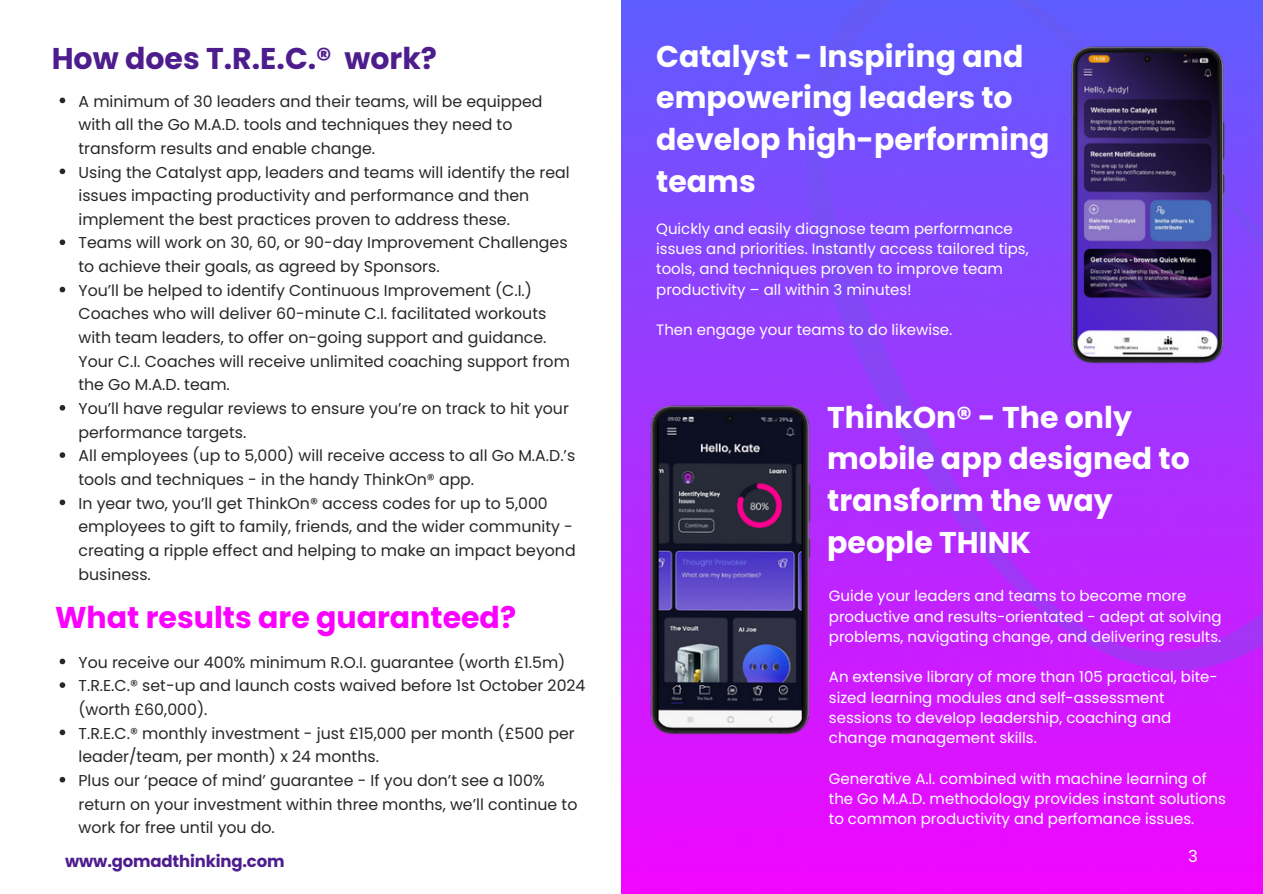
<style>
.page{position:relative;width:1263px;height:894px;background:#fff}
.page>*{position:absolute;margin:0;border:0;box-sizing:border-box;transform-origin:0 0}
.t1{font:700 30px/41.7px "Poppins";color:#fff}
.t2{font:700 30px "Poppins";color:#fa00ff}
.t3{font:700 30px "Poppins";color:#4e1d8d}
.t4{font:700 16.5px "Poppins";letter-spacing:-.01em;color:#4e1d8d}
.t5{font:16.5px "Poppins";color:#fff}
.t6{font:15.75px/23.7px "Poppins";color:#272727}
.t7{font:15px/20.2px "Poppins";color:#fff}
</style>
<div class="page">
<img style="left:622px;top:0;width:641px;height:893px">
<img style="left:681px;top:0;width:582px;height:748px">
<svg style="left:60px;top:98px;width:5px;height:5px"></svg>
<svg style="left:60px;top:168px;width:5px;height:6px"></svg>
<svg style="left:60px;top:239px;width:5px;height:6px"></svg>
<svg style="left:60px;top:287px;width:5px;height:5px"></svg>
<svg style="left:60px;top:405px;width:5px;height:5px"></svg>
<svg style="left:60px;top:452px;width:5px;height:6px"></svg>
<svg style="left:60px;top:499px;width:5px;height:6px"></svg>
<img style="left:947px;top:39px;width:290px;height:350px">
<img style="left:621px;top:378px;width:318px;height:383px">
<svg style="left:60px;top:658px;width:5px;height:6px"></svg>
<svg style="left:60px;top:682px;width:5px;height:5px"></svg>
<svg style="left:60px;top:729px;width:5px;height:6px"></svg>
<svg style="left:60px;top:776px;width:5px;height:6px"></svg>
<p class="t1" style="left:656px;top:35px;width:395px">Catalyst - Inspiring and empowering leaders to develop high-performing teams</p>
<p class="t7" style="left:656px;top:218px;width:374px">Quickly and easily diagnose team performance issues and priorities. Instantly access tailored tips, tools, and techniques proven to improve team productivity – all within 3 minutes!</p>
<p class="t7" style="left:656px;top:320px;width:298px">Then engage your teams to do likewise.</p>
<p class="t3" style="left:52px;top:37px;width:387px">How does T.R.E.C.® work?</p>
<p class="t6" style="left:79px;top:89px;width:465px">A minimum of 30 leaders and their teams, will be equipped with all the Go M.A.D. tools and techniques they need to transform results and enable change.</p>
<h1 class="t6" style="left:79px;top:160px;width:493px">Using the Catalyst app, leaders and teams will identify the real issues impacting productivity and performance and then implement the best practices proven to address these.</h1>
<h1 class="t6" style="left:79px;top:231px;width:491px">Teams will work on 30, 60, or 90-day Improvement Challenges to achieve their goals, as agreed by Sponsors.</h1>
<p class="t6" style="left:79px;top:278px;width:493px">You’ll be helped to identify Continuous Improvement (C.I.)<br>Coaches who will deliver 60-minute C.I. facilitated workouts with team leaders, to offer on-going support and guidance.<br>Your C.I. Coaches will receive unlimited coaching support from the Go M.A.D. team.</p>
<p class="t6" style="left:79px;top:396px;width:492px">You’ll have regular reviews to ensure you’re on track to hit your performance targets.</p>
<p class="t6" style="left:79px;top:444px;width:498px">All employees (up to 5,000) will receive access to all Go M.A.D.’s tools and techniques - in the handy ThinkOn® app.</p>
<p class="t6" style="left:79px;top:491px;width:499px">In year two, you’ll get ThinkOn® access codes for up to 5,000 employees to gift to family, friends, and the wider community - creating a ripple effect and helping to make an impact beyond business.</p>
<p class="t2" style="left:55px;top:596px;width:463px">What results are guaranteed?</p>
<p class="t1" style="left:827px;top:396px;width:364px">ThinkOn® - The only mobile app designed to transform the way people THINK</p>
<p class="t7" style="left:829px;top:585px;width:394px">Guide your leaders and teams to become more productive and results-orientated - adept at solving problems, navigating change, and delivering results.</p>
<p class="t7" style="left:829px;top:666px;width:390px">An extensive library of more than 105 practical, bite&shy;sized learning modules and self-assessment sessions to develop leadership, coaching and change management skills.</p>
<p class="t7" style="left:829px;top:768px;width:398px">Generative A.I. combined with machine learning of the Go M.A.D. methodology provides instant solutions to common productivity and perfomance issues.</p>
<p class="t6" style="left:79px;top:650px;width:488px">You receive our 400% minimum R.O.I. guarantee (worth £1.5m)</p>
<h1 class="t6" style="left:79px;top:673px;width:509px">T.R.E.C.® set-up and launch costs waived before 1st October 2024 (worth £60,000).</h1>
<p class="t6" style="left:79px;top:721px;width:498px">T.R.E.C.® monthly investment - just £15,000 per month (£500 per leader/team, per month) x 24 months.</p>
<p class="t6" style="left:79px;top:768px;width:500px">Plus our ‘peace of mind’ guarantee - If you don’t see a 100% return on your investment within three months, we’ll continue to work for free until you do.</p>
<p class="t4" style="left:65px;top:849px;width:221px">www.gomadthinking.com</p>
<p class="t5" style="left:1188px;top:844px;width:11px">3</p>
</div>
